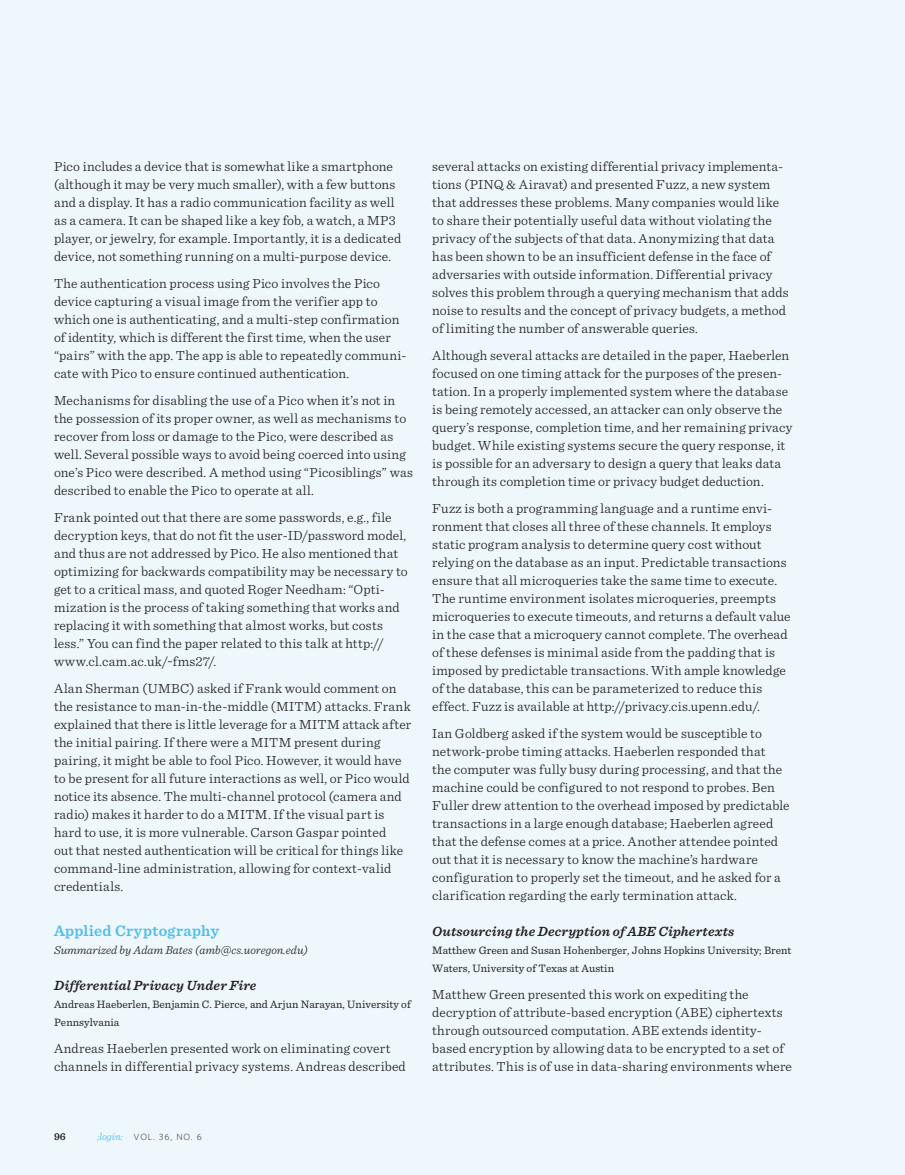
<style>
.page{position:relative;width:905px;height:1175px;background:#fff}
.page>*{position:absolute;margin:0;border:0;box-sizing:border-box;transform-origin:0 0}
.t1{font:600 15.75px "Sentinel";letter-spacing:.02em;color:#4fbdec}
.t2{font:300 13.8px/18px "Sentinel";letter-spacing:.01em;color:#231f20}
.t3{font:italic 600 13.8px "Sentinel";letter-spacing:.015em;color:#231f20}
.t4{font:italic 300 12px "Sentinel";color:#231f20}
.t5{font:11.25px/18px "Sentinel";letter-spacing:.005em;color:#231f20}
.t6{font:600 10.5px "Sentinel";color:#231f20}
.t7{font:300 9px "Whitney";letter-spacing:.1em;color:#231f20}
.s1{font-family:"Sentinel";font-style:italic;font-size:10.5px;color:#4fbdec}
</style>
<div class="page">
<div style="left:0;top:0;width:904px;height:1174px;background:#edf7fc"></div>
<p class="t2" style="left:54px;top:157px;width:349px">Pico includes a device that is somewhat like a smartphone (although it may be very much smaller), with a few buttons and a display. It has a radio communication facility as well as a camera. It can be shaped like a key fob, a watch, a MP3 player, or jewelry, for example. Importantly, it is a dedicated device, not something running on a multi-purpose device.</p>
<p class="t2" style="left:54px;top:274px;width:354px">The authentication process using Pico involves the Pico device capturing a visual image from the verifier app to which one is authenticating, and a multi-step confirmation of identity, which is different the first time, when the user “pairs” with the app. The app is able to repeatedly communi&shy;cate with Pico to ensure continued authentication.</p>
<p class="t2" style="left:54px;top:391px;width:360px">Mechanisms for disabling the use of a Pico when it’s not in the possession of its proper owner, as well as mechanisms to recover from loss or damage to the Pico, were described as well. Several possible ways to avoid being coerced into using one’s Pico were described. A method using “Picosiblings” was described to enable the Pico to operate at all.</p>
<p class="t2" style="left:54px;top:508px;width:355px">Frank pointed out that there are some passwords, e.g., file decryption keys, that do not fit the user-ID/password model, and thus are not addressed by Pico. He also mentioned that optimizing for backwards compatibility may be necessary to get to a critical mass, and quoted Roger Needham: “Opti&shy;mization is the process of taking something that works and replacing it with something that almost works, but costs less.” You can find the paper related to this talk at http:// www.cl.cam.ac.uk/~fms27/.</p>
<p class="t2" style="left:54px;top:679px;width:359px">Alan Sherman (UMBC) asked if Frank would comment on the resistance to man-in-the-middle (MITM) attacks. Frank explained that there is little leverage for a MITM attack after the initial pairing. If there were a MITM present during pairing, it might be able to fool Pico. However, it would have to be present for all future interactions as well, or Pico would notice its absence. The multi-channel protocol (camera and radio) makes it harder to do a MITM. If the visual part is hard to use, it is more vulnerable. Carson Gaspar pointed<br>out that nested authentication will be critical for things like command-line administration, allowing for context-valid credentials.</p>
<p class="t1" style="left:54px;top:921px;width:167px">Applied Cryptography</p>
<p class="t4" style="left:54px;top:942px;width:255px">Summarized by Adam Bates (amb@cs.uoregon.edu)</p>
<p class="t3" style="left:54px;top:977px;width:204px">Differential Privacy Under Fire</p>
<p class="t5" style="left:54px;top:995px;width:358px">Andreas Haeberlen, Benjamin C. Pierce, and Arjun Narayan, University of<br>Pennsylvania</p>
<p class="t2" style="left:54px;top:1039px;width:353px">Andreas Haeberlen presented work on eliminating covert channels in differential privacy systems. Andreas described</p>
<p class="t2" style="left:432px;top:157px;width:358px">several attacks on existing differential privacy implementa&shy;tions (PINQ &amp; Airavat) and presented Fuzz, a new system that addresses these problems. Many companies would like to share their potentially useful data without violating the privacy of the subjects of that data. Anonymizing that data has been shown to be an insufficient defense in the face of adversaries with outside information. Differential privacy solves this problem through a querying mechanism that adds noise to results and the concept of privacy budgets, a method of limiting the number of answerable queries.</p>
<p class="t2" style="left:432px;top:346px;width:361px">Although several attacks are detailed in the paper, Haeberlen focused on one timing attack for the purposes of the presen&shy;tation. In a properly implemented system where the database is being remotely accessed, an attacker can only observe the query’s response, completion time, and her remaining privacy budget. While existing systems secure the query response, it is possible for an adversary to design a query that leaks data through its completion time or privacy budget deduction.</p>
<p class="t2" style="left:432px;top:499px;width:360px">Fuzz is both a programming language and a runtime envi&shy;ronment that closes all three of these channels. It employs static program analysis to determine query cost without relying on the database as an input. Predictable transactions ensure that all microqueries take the same time to execute.<br>The runtime environment isolates microqueries, preempts microqueries to execute timeouts, and returns a default value in the case that a microquery cannot complete. The overhead of these defenses is minimal aside from the padding that is imposed by predictable transactions. With ample knowledge of the database, this can be parameterized to reduce this effect. Fuzz is available at http://privacy.cis.upenn.edu/.</p>
<p class="t2" style="left:432px;top:724px;width:359px">Ian Goldberg asked if the system would be susceptible to network-probe timing attacks. Haeberlen responded that<br>the computer was fully busy during processing, and that the machine could be configured to not respond to probes. Ben Fuller drew attention to the overhead imposed by predictable transactions in a large enough database; Haeberlen agreed that the defense comes at a price. Another attendee pointed out that it is necessary to know the machine’s hardware configuration to properly set the timeout, and he asked for a clarification regarding the early termination attack.</p>
<p class="t3" style="left:432px;top:923px;width:304px">Outsourcing the Decryption of ABE Ciphertexts</p>
<p class="t5" style="left:432px;top:941px;width:361px">Matthew Green and Susan Hohenberger, Johns Hopkins University; Brent<br>Waters, University of Texas at Austin</p>
<p class="t2" style="left:432px;top:985px;width:361px">Matthew Green presented this work on expediting the decryption of attribute-based encryption (ABE) ciphertexts through outsourced computation. ABE extends identity&shy;based encryption by allowing data to be encrypted to a set of attributes. This is of use in data-sharing environments where</p>
<p class="t6" style="left:54px;top:1129px;width:13px">96</p>
<p class="t7" style="left:97px;top:1131px;width:106px"><span class="s1">;login:</span> Vol. 36, No. 6</p>
</div>
